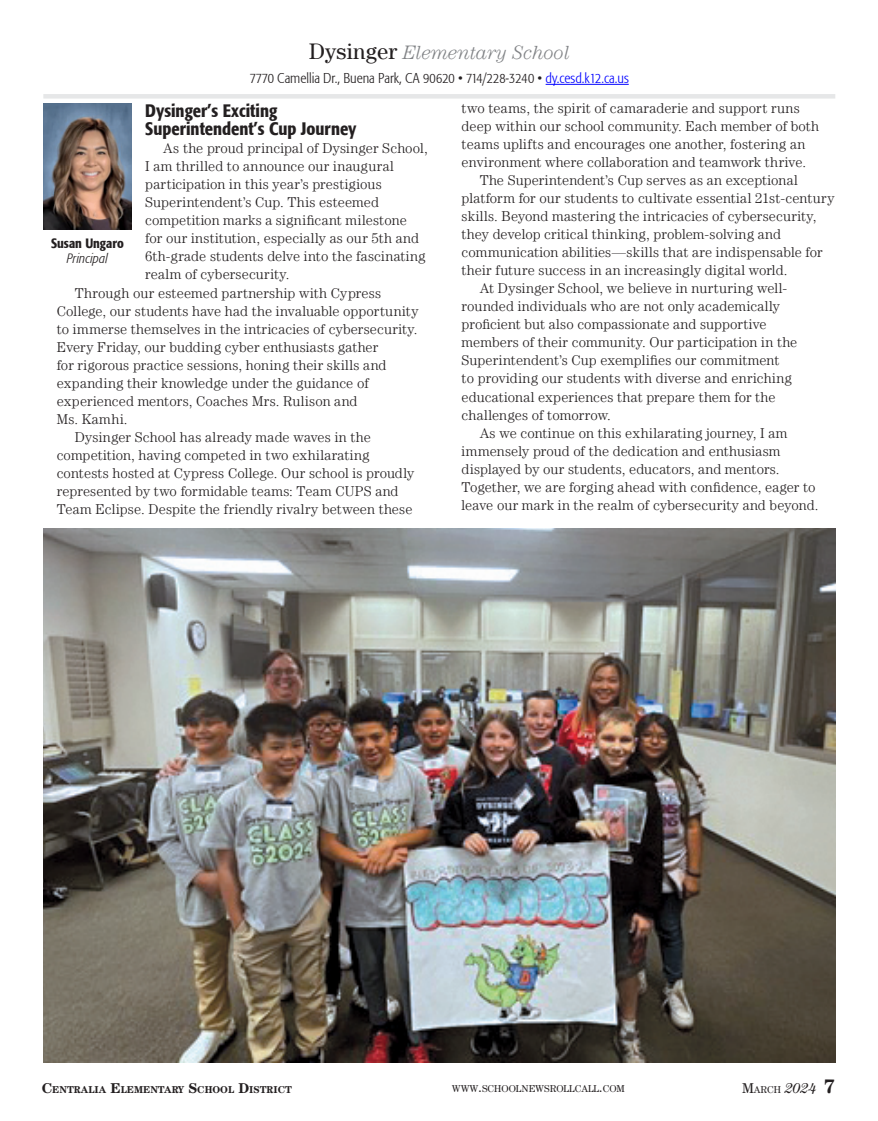
<style>
.page{position:relative;width:878px;height:1121px;background:#fff}
.page>*{position:absolute;margin:0;border:0;box-sizing:border-box;transform-origin:0 0}
.t1{font:italic 300 19.5px "Century LT";letter-spacing:-.005em;color:#808285}
.t2{font:500 condensed 18px/18px "Formata";color:#231f20}
.t3{font:300 14.25px "Century LT";letter-spacing:.01em;color:#231f20}
.t4{font:300 condensed 14.25px "Formata";color:#231f20}
.t5{font:300 14.25px "Century LT";letter-spacing:.03em;color:#231f20}
.t6{font:500 condensed 13.5px "Formata";color:#231f20}
.t7{font:italic 300 condensed 13.5px "Formata";letter-spacing:.005em;color:#231f20}
.t8{font:10.05px "Century LT";color:#231f20}
.t9{font:700 10.05px "Century LT";color:#231f20}
.s1{font-weight:400;font-style:normal;font-size:22.5px;color:#231f20}
.s2{color:#00f}
.s3{font-size:14.25px}
.s4{font-style:italic;font-size:14.25px}
.s5{font-weight:700;font-size:19.5px}
</style>
<div class="page">
<div style="left:43px;top:94px;width:792px;height:5px;background:#e6e7e8"></div>
<hr style="left:545px;top:84px;width:83px;height:1px;background:#00f">
<img style="left:43px;top:104px;width:89px;height:126px">
<img style="left:43px;top:528px;width:792px;height:534px">
<h1 class="t1" style="left:309px;top:42px;width:262px"><span class="s1">Dysinger</span> Elementary School</h1>
<p class="t4" style="left:250px;top:70px;width:380px">7770 Camellia Dr., Buena Park, CA 90620 • 714/228-3240 • <span class="s2">dy.cesd.k12.ca.us</span></p>
<p class="t2" style="left:145px;top:102px;width:213px">Dysinger’s Exciting<br>Superintendent’s Cup Journey</p>
<p class="t3" style="left:163px;top:140px;width:266px">As the proud principal of Dysinger School,</p>
<p class="t5" style="left:145px;top:158px;width:250px">I am thrilled to announce our inaugural</p>
<p class="t3" style="left:145px;top:176px;width:238px">participation in this year’s prestigious</p>
<p class="t3" style="left:145px;top:194px;width:235px">Superintendent’s Cup. This esteemed</p>
<p class="t3" style="left:145px;top:212px;width:263px">competition marks a significant milestone</p>
<p class="t3" style="left:145px;top:230px;width:275px">for our institution, especially as our 5th and</p>
<p class="t3" style="left:145px;top:248px;width:282px">6th-grade students delve into the fascinating</p>
<p class="t3" style="left:145px;top:266px;width:146px">realm of cybersecurity.</p>
<p class="t3" style="left:75px;top:284px;width:308px">Through our esteemed partnership with Cypress</p>
<p class="t3" style="left:57px;top:302px;width:363px">College, our students have had the invaluable opportunity</p>
<p class="t3" style="left:57px;top:320px;width:362px">to immerse themselves in the intricacies of cybersecurity.</p>
<p class="t3" style="left:57px;top:338px;width:323px">Every Friday, our budding cyber enthusiasts gather</p>
<p class="t3" style="left:57px;top:356px;width:331px">for rigorous practice sessions, honing their skills and</p>
<p class="t3" style="left:57px;top:374px;width:313px">expanding their knowledge under the guidance of</p>
<p class="t3" style="left:57px;top:392px;width:302px">experienced mentors, Coaches Mrs. Rulison and</p>
<p class="t3" style="left:57px;top:410px;width:72px">Ms. Kamhi.</p>
<p class="t3" style="left:75px;top:428px;width:297px">Dysinger School has already made waves in the</p>
<p class="t3" style="left:57px;top:446px;width:314px">competition, having competed in two exhilarating</p>
<p class="t3" style="left:57px;top:464px;width:359px">contests hosted at Cypress College. Our school is proudly</p>
<p class="t3" style="left:57px;top:482px;width:343px">represented by two formidable teams: Team CUPS and</p>
<p class="t3" style="left:57px;top:500px;width:357px">Team Eclipse. Despite the friendly rivalry between these</p>
<p class="t6" style="left:51px;top:235px;width:74px">Susan Ungaro</p>
<p class="t7" style="left:67px;top:250px;width:42px">Principal</p>
<p class="t3" style="left:461px;top:100px;width:340px">two teams, the spirit of camaraderie and support runs</p>
<p class="t3" style="left:461px;top:118px;width:359px">deep within our school community. Each member of both</p>
<p class="t3" style="left:461px;top:136px;width:345px">teams uplifts and encourages one another, fostering an</p>
<p class="t3" style="left:461px;top:154px;width:346px">environment where collaboration and teamwork thrive.</p>
<p class="t3" style="left:479px;top:172px;width:320px">The Superintendent’s Cup serves as an exceptional</p>
<p class="t3" style="left:461px;top:190px;width:374px">platform for our students to cultivate essential 21st-century</p>
<p class="t3" style="left:461px;top:208px;width:356px">skills. Beyond mastering the intricacies of cybersecurity,</p>
<p class="t3" style="left:461px;top:226px;width:321px">they develop critical thinking, problem-solving and</p>
<p class="t3" style="left:461px;top:244px;width:362px">communication abilities—skills that are indispensable for</p>
<p class="t3" style="left:461px;top:262px;width:327px">their future success in an increasingly digital world.</p>
<p class="t3" style="left:479px;top:280px;width:309px">At Dysinger School, we believe in nurturing well-</p>
<p class="t3" style="left:461px;top:298px;width:320px">rounded individuals who are not only academically</p>
<p class="t3" style="left:461px;top:316px;width:306px">proficient but also compassionate and supportive</p>
<p class="t3" style="left:461px;top:334px;width:337px">members of their community. Our participation in the</p>
<p class="t3" style="left:461px;top:352px;width:319px">Superintendent’s Cup exemplifies our commitment</p>
<p class="t3" style="left:461px;top:370px;width:332px">to providing our students with diverse and enriching</p>
<p class="t3" style="left:461px;top:388px;width:315px">educational experiences that prepare them for the</p>
<p class="t3" style="left:461px;top:406px;width:151px">challenges of tomorrow.</p>
<p class="t3" style="left:479px;top:424px;width:309px">As we continue on this exhilarating journey, I am</p>
<p class="t3" style="left:461px;top:442px;width:320px">immensely proud of the dedication and enthusiasm</p>
<p class="t3" style="left:461px;top:460px;width:319px">displayed by our students, educators, and mentors.</p>
<p class="t3" style="left:461px;top:478px;width:355px">Together, we are forging ahead with confidence, eager to</p>
<p class="t3" style="left:461px;top:496px;width:358px">leave our mark in the realm of cybersecurity and beyond.</p>
<p class="t9" style="left:42px;top:1083px;width:252px"><span class="s3">C</span>ENTRALIA <span class="s3">E</span>LEMENTARY <span class="s3">S</span>CHOOL <span class="s3">D</span>ISTRICT</p>
<p class="t8" style="left:452px;top:1083px;width:174px">WWW<span class="s3">.</span>SCHOOLNEWSROLLCALL<span class="s3">.</span>COM</p>
<p class="t8" style="left:742px;top:1083px;width:94px"><span class="s3">M</span>ARCH <span class="s4">2024</span> <span class="s5">7</span></p>
</div>
